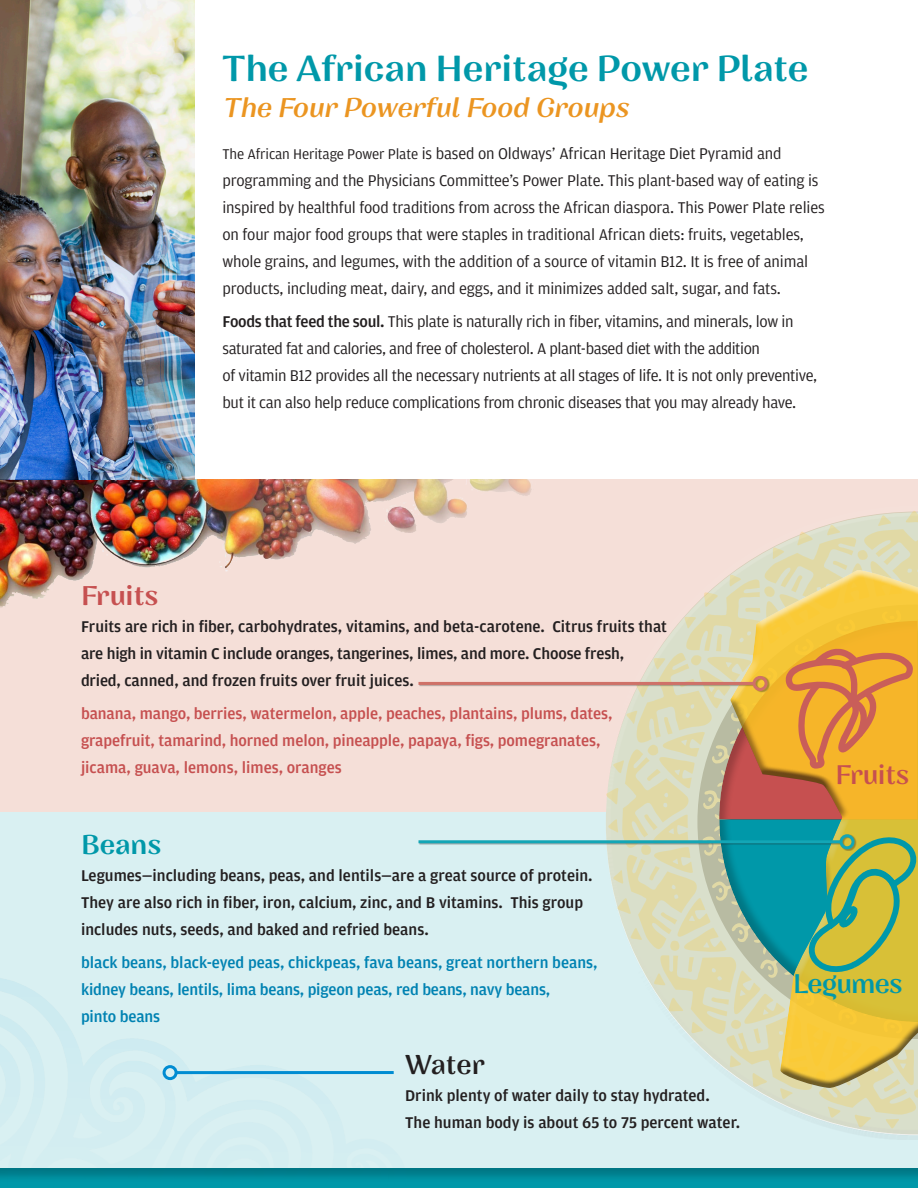
<style>
.page{position:relative;width:918px;height:1188px;background:#fff}
.page>*{position:absolute;margin:0;border:0;box-sizing:border-box;transform-origin:0 0}
.t1{font:500 36px "Nazare";color:#0098a9}
.t2{font:italic 27px "Nazare";color:#eb9521}
.t3{font:500 27px "Nazare";color:#c65050}
.t4{font:500 27px "Nazare";color:#0098a9}
.t5{font:27px "Nazare";color:#231f20}
.t6{font:26.85px "Nazare";letter-spacing:-.025em;color:#0098a9}
.t7{font:26.85px "Nazare";letter-spacing:-.01em;color:#c65050}
.t8{font:16.5px/27px "Amplitude";letter-spacing:-.01em;color:#231f20}
.t9{font:500 16.5px/27px "Amplitude";color:#231f20}
.t10{font:500 16.5px/27px "Amplitude";letter-spacing:-.005em;color:#c65050}
.t11{font:500 16.5px/27px "Amplitude";letter-spacing:-.01em;color:#0082b2}
.s1{font-size:15px}
.s2{font-weight:500}
</style>
<div class="page">
<div style="left:0;top:810px;width:918px;height:378px;background:#d9f0f2"></div>
<div style="left:0;top:479px;width:918px;height:333px;background:#f5dfd8"></div>
<svg style="left:606px;top:511px;width:312px;height:619px"></svg>
<div style="left:0;top:1161px;width:918px;height:27px;background:#231f20;opacity:.25"></div>
<img style="left:0;top:978px;width:430px;height:210px">
<div style="left:419px;top:835px;width:437px;height:16px;background:#231f20;opacity:.35"></div>
<hr style="left:418px;top:840px;width:423px;height:3px;background:#13a6b6">
<div style="left:840px;top:834px;width:15px;height:15px;border:3px solid #13a6b6;border-radius:50%"></div>
<div style="left:419px;top:676px;width:350px;height:17px;background:#231f20;opacity:.35"></div>
<hr style="left:418px;top:682px;width:336px;height:3px;background:#cf7168">
<div style="left:753px;top:676px;width:15px;height:15px;border:3px solid #cf7168;border-radius:50%"></div>
<hr style="left:176px;top:1071px;width:218px;height:3px;background:#008cd2">
<div style="left:163px;top:1065px;width:15px;height:15px;border:3px solid #008cd2;border-radius:50%"></div>
<img style="left:0;top:479px;width:532px;height:129px">
<img style="left:0;top:0;width:194px;height:479px">
<p class="t1" style="left:222px;top:46px;width:588px">The African Heritage Power Plate</p>
<p class="t2" style="left:222px;top:91px;width:414px">The Four PowerfulFood Groups</p>
<p class="t8" style="left:222px;top:140px;width:604px"><span class="s1">The African Heritage Power Plate</span> is based on Oldways’ African Heritage Diet Pyramid and programming and the Physicians Committee’s Power Plate. This plant-based way of eating is inspired by healthful food traditions from across the African diaspora. This Power Plate relies on four major food groups that were staples in traditional African diets: fruits, vegetables, whole grains, and legumes, with the addition of a source of vitamin B12. It is free of animal products, including meat, dairy, and eggs, and it minimizes added salt, sugar, and fats.</p>
<p class="t8" style="left:222px;top:308px;width:596px"><span class="s2">Foods that feed the soul.</span> This plate is naturally rich in fiber, vitamins, and minerals, low in saturated fat and calories, and free of cholesterol. A plant-based diet with the addition<br>of vitamin B12 provides all the necessary nutrients at all stages of life. It is not only preventive, but it can also help reduce complications from chronic diseases that you may already have.</p>
<p class="t3" style="left:81px;top:578px;width:79px">Fruits</p>
<p class="t9" style="left:81px;top:613px;width:588px">Fruits are rich in fiber, carbohydrates, vitamins, and beta-carotene. Citrus fruits that are high in vitamin C include oranges, tangerines, limes, and more. Choose fresh, dried, canned, and frozen fruits over fruit juices.</p>
<p class="t10" style="left:81px;top:700px;width:533px">banana, mango, berries, watermelon, apple, peaches, plantains, plums, dates, grapefruit, tamarind, horned melon, pineapple, papaya, figs, pomegranates, jicama, guava, lemons, limes, oranges</p>
<p class="t7" style="left:836px;top:758px;width:75px">Fruits</p>
<p class="t4" style="left:81px;top:827px;width:82px">Beans</p>
<p class="t9" style="left:81px;top:862px;width:513px">Legumes—including beans, peas, and lentils—are a great source of protein.</p>
<p class="t9" style="left:81px;top:889px;width:504px">They are also rich in fiber, iron, calcium, zinc, and B vitamins. This group includes nuts, seeds, and baked and refried beans.</p>
<p class="t11" style="left:81px;top:949px;width:518px">black beans, black-eyed peas, chickpeas, fava beans, great northern beans, kidney beans, lentils, lima beans, pigeon peas, red beans, navy beans,<br>pinto beans</p>
<p class="t5" style="left:405px;top:1047px;width:81px">Water</p>
<p class="t9" style="left:405px;top:1082px;width:306px">Drink plenty of water daily to stay hydrated.</p>
<p class="t9" style="left:405px;top:1109px;width:337px">The human body is about 65 to 75 percent water.</p>
<p class="t6" style="left:793px;top:966px;width:111px">Legumes</p>
</div>
